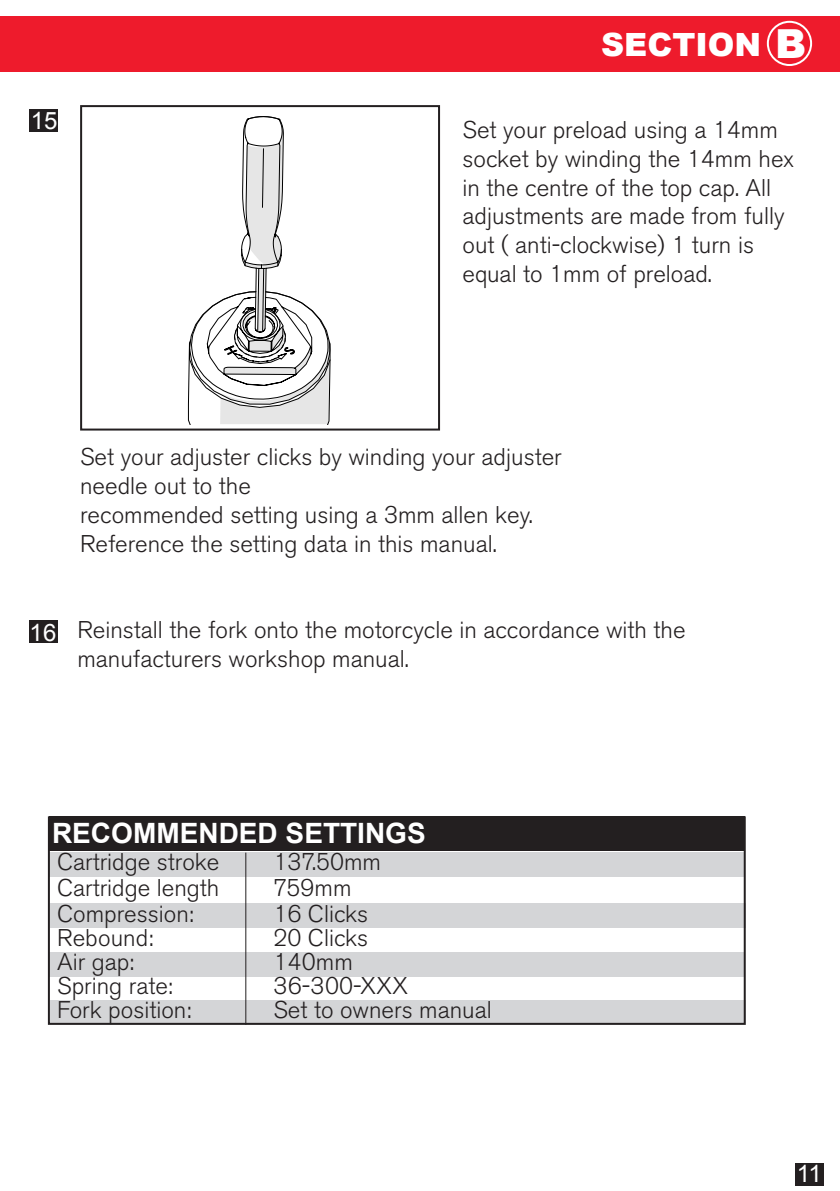
<style>
.page{position:relative;width:840px;height:1191px;background:#fff}
.page>*{position:absolute;margin:0;border:0;box-sizing:border-box;transform-origin:0 0}
.t1{font:900 40px "Arial";color:#fff}
.t2{font:900 32px "Arial";color:#fff}
.PAGE_HEADINGS{font:700 28px "Arial";color:#fff}
.t3{font:300 24px/28.8px "Akzidenz Grotesk BE";color:#231f20}
.t4{font:24px "Arial";color:#fff}
</style>
<div class="page">
<div style="left:794px;top:1163px;width:29px;height:22px;background:#231f20"></div>
<div style="left:80px;top:105px;width:360px;height:325px;border:2px solid #231f20"></div>
<svg style="left:187px;top:116px;width:144px;height:308px"></svg>
<div style="left:29px;top:109px;width:29px;height:22px;background:#231f20"></div>
<div style="left:29px;top:621px;width:29px;height:22px;background:#231f20"></div>
<div style="left:0;top:16px;width:839px;height:56px;background:#ee1b2c"></div>
<div style="left:766px;top:21px;width:45px;height:45px;border:2px solid #fff;border-radius:50%"></div>
<div style="left:50px;top:1000px;width:695px;height:24px;background:#d4d5d7"></div>
<div style="left:49px;top:952px;width:695px;height:24px;background:#d4d5d7"></div>
<div style="left:50px;top:903px;width:695px;height:24px;background:#d4d5d7"></div>
<div style="left:49px;top:852px;width:695px;height:24px;background:#d4d5d7"></div>
<div style="left:48px;top:816px;width:697px;height:208px;border:2px solid #231f20"></div>
<hr style="left:245px;top:852px;width:1px;height:172px;background:#231f20">
<div style="left:49px;top:816px;width:695px;height:34px;background:#231f20"></div>
<p class="t4" style="left:31px;top:105px;width:28px">15</p>
<p class="t2" style="left:600px;top:21px;width:161px">SECTION</p>
<p class="t1" style="left:774px;top:14px;width:33px">B</p>
<p class="t3" style="left:462px;top:116px;width:333px">Set your preload using a 14mm socket by winding the 14mm hex in the centre of the top cap. All adjustments are made from fully out ( anti-clockwise) 1 turn is equal to 1mm of preload.</p>
<p class="t3" style="left:80px;top:443px;width:483px">Set your adjuster clicks by winding your adjuster needle out to the</p>
<p class="t3" style="left:80px;top:501px;width:454px">recommended setting using a 3mm allen key.<br>Reference the setting data in this manual.</p>
<p class="t4" style="left:30px;top:617px;width:28px">16</p>
<p class="t3" style="left:77px;top:616px;width:609px">Reinstall the fork onto the motorcycle in accordance with the</p>
<p class="t3" style="left:77px;top:645px;width:333px">manufacturers workshop manual.</p>
<p class="PAGE_HEADINGS" style="left:52px;top:814px;width:375px">RECOMMENDED SETTINGS</p>
<p class="PAGE_HEADINGS" style="left:62px;top:818px;width:375px">RECOMMENDED SETTINGS</p>
<p class="t3" style="left:57px;top:848px;width:164px">Cartridge stroke</p>
<p class="t3" style="left:273px;top:848px;width:109px">137.50mm</p>
<p class="t3" style="left:57px;top:874px;width:164px">Cartridge length</p>
<p class="t3" style="left:273px;top:874px;width:79px">759mm</p>
<p class="t3" style="left:57px;top:900px;width:138px">Compression:</p>
<p class="t3" style="left:273px;top:900px;width:96px">16 Clicks</p>
<p class="t3" style="left:57px;top:924px;width:98px">Rebound:</p>
<p class="t3" style="left:273px;top:924px;width:96px">20 Clicks</p>
<p class="t3" style="left:57px;top:948px;width:79px">Air gap:</p>
<p class="t3" style="left:273px;top:948px;width:81px">140mm</p>
<p class="t3" style="left:57px;top:972px;width:117px">Spring rate:</p>
<p class="t3" style="left:273px;top:972px;width:136px">36-300-XXX</p>
<p class="t3" style="left:57px;top:996px;width:136px">Fork position:</p>
<p class="t3" style="left:273px;top:996px;width:220px">Set to owners manual</p>
<p class="t4" style="left:796px;top:1158px;width:26px">11</p>
</div>
